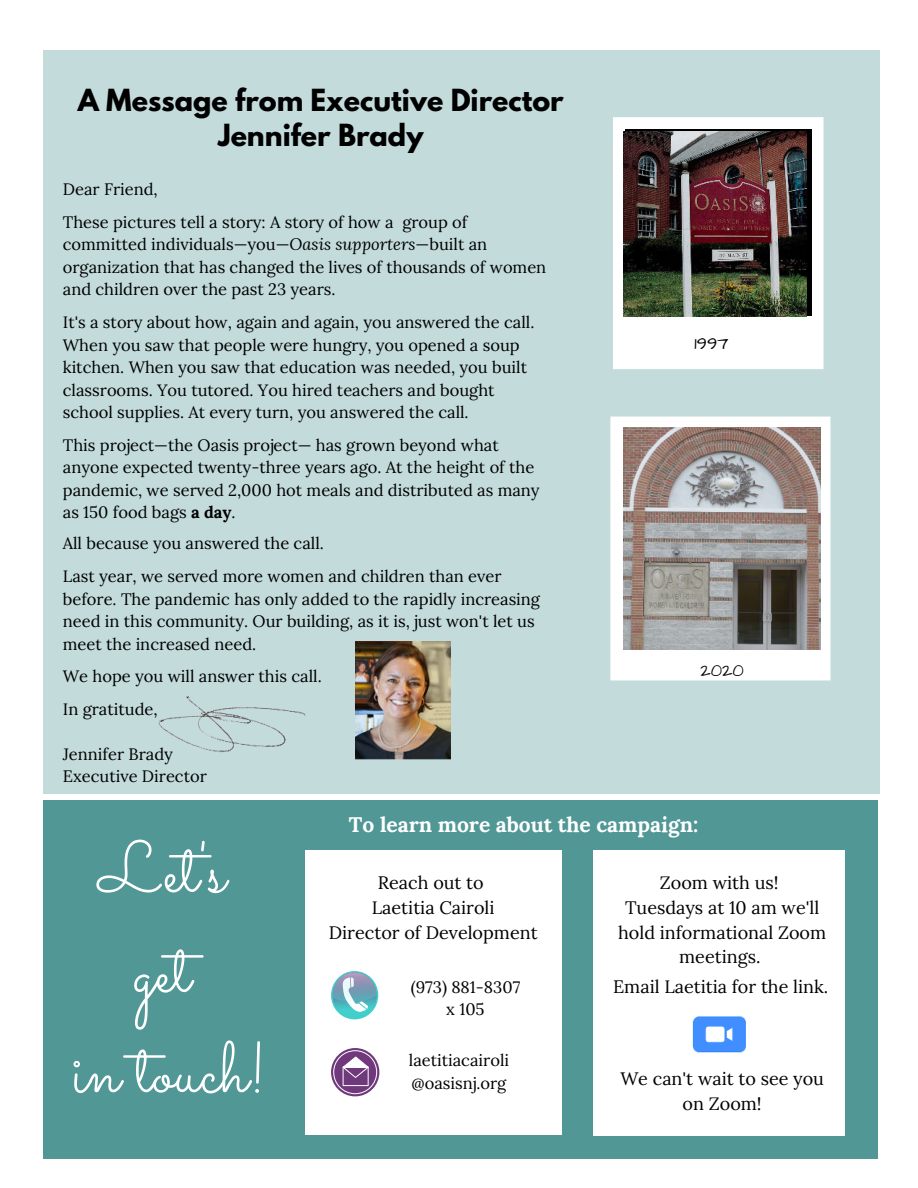
<style>
.page{position:relative;width:918px;height:1188px;background:#fff}
.page>*{position:absolute;margin:0;border:0;box-sizing:border-box;transform-origin:0 0}
.t1{font:72px/100.2px "Sacramento";color:#fff;text-align:center}
.t2{font:700 27px/34.8px "League Spartan";color:#000;text-align:center}
.t3{font:700 21px "Lora";color:#fff}
.t4{font:18px/24.8px "Lora";color:#000;text-align:center}
.t5{font:18px "Architects Daughter";color:#000}
.t6{font:16.5px/22.5px "Lora";color:#000}
.s1{font-style:italic}
.s2{font-weight:700}
</style>
<div class="page">
<div style="left:43px;top:51px;width:837px;height:743px;background:#c3dbdb"></div>
<div style="left:610px;top:417px;width:221px;height:263px;background:#fff"></div>
<img style="left:624px;top:427px;width:197px;height:223px">
<div style="left:43px;top:800px;width:835px;height:359px;background:#509796"></div>
<div style="left:305px;top:850px;width:257px;height:285px;background:#fff"></div>
<svg style="left:331px;top:1048px;width:48px;height:48px"></svg>
<div style="left:333px;top:1050px;width:44px;height:44px;border:1px solid #fff;border-radius:50%"></div>
<div style="left:343px;top:1067px;width:26px;height:19px;border:1px solid #fff"></div>
<svg style="left:340px;top:1056px;width:31px;height:23px"></svg>
<svg style="left:331px;top:971px;width:47px;height:48px"></svg>
<div style="left:333px;top:972px;width:44px;height:47px;background:#42ceca;border-radius:50%"></div>
<svg style="left:333px;top:972px;width:44px;height:41px"></svg>
<img style="left:355px;top:641px;width:96px;height:119px">
<div style="left:613px;top:117px;width:210px;height:252px;background:#fff"></div>
<svg style="left:625px;top:129px;width:186px;height:186px"></svg>
<img style="left:624px;top:132px;width:182px;height:184px">
<div style="left:593px;top:850px;width:252px;height:285px;background:#fff"></div>
<img style="left:692px;top:1016px;width:54px;height:37px">
<img style="left:158px;top:696px;width:148px;height:56px">
<h2 class="t2" style="left:78px;top:82px;width:487px">A Message from Executive Director<br>Jennifer Brady</h2>
<p class="t6" style="left:63px;top:172px;width:406px;line-height:32.7px">Dear Friend,<br>These pictures tell a story: A story of how a group of</p>
<p class="t6" style="left:63px;top:232px;width:485px">committed individuals—you—<span class="s1">Oasis supporters</span>—built an organization that has changed the lives of thousands of women and children over the past 23 years.</p>
<p class="t6" style="left:63px;top:310px;width:473px">It's a story about how, again and again, you answered the call.<br>When you saw that people were hungry, you opened a soup kitchen. When you saw that education was needed, you built classrooms. You tutored. You hired teachers and bought school supplies. At every turn, you answered the call.</p>
<p class="t6" style="left:63px;top:432px;width:478px">This project—the Oasis project— has grown beyond what anyone expected twenty-three years ago. At the height of the pandemic, we served 2,000 hot meals and distributed as many as 150 food bags <span class="s2">a day</span>.</p>
<p class="t6" style="left:63px;top:526px;width:440px;line-height:32.7px">All because you answered the call.<br>Last year, we served more women and children than ever</p>
<p class="t6" style="left:63px;top:586px;width:479px">before. The pandemic has only added to the rapidly increasing need in this community. Our building, as it is, just won't let us meet the increased need.</p>
<p class="t6" style="left:63px;top:659px;width:260px;line-height:32.7px">We hope you will answer this call.<br>In gratitude,</p>
<p class="t6" style="left:63px;top:742px;width:146px">Jennifer Brady<br>Executive Director</p>
<p class="t5" style="left:695px;top:331px;width:35px">1997</p>
<p class="t5" style="left:701px;top:659px;width:45px">2020</p>
<h1 class="t1" style="left:73px;top:817px;width:196px">Let's get<br>in touch!</h1>
<p class="t3" style="left:349px;top:807px;width:351px">To learn more about the campaign:</p>
<p class="t4" style="left:329px;top:869px;width:210px">Reach out to<br>Laetitia Cairoli<br>Director of Development</p>
<p class="t4" style="left:618px;top:869px;width:210px">Zoom with us!<br>Tuesdays at 10 am we'll hold informational Zoom meetings.</p>
<p class="t4" style="left:613px;top:973px;width:217px">Email Laetitia for the link.</p>
<p class="t6" style="left:411px;top:975px;width:111px;text-align:center">(973) 881-8307 x 105</p>
<p class="t6" style="left:409px;top:1048px;width:102px">laetitiacairoli @oasisnj.org</p>
<p class="t4" style="left:620px;top:1065px;width:205px">We can't wait to see you on Zoom!</p>
</div>
